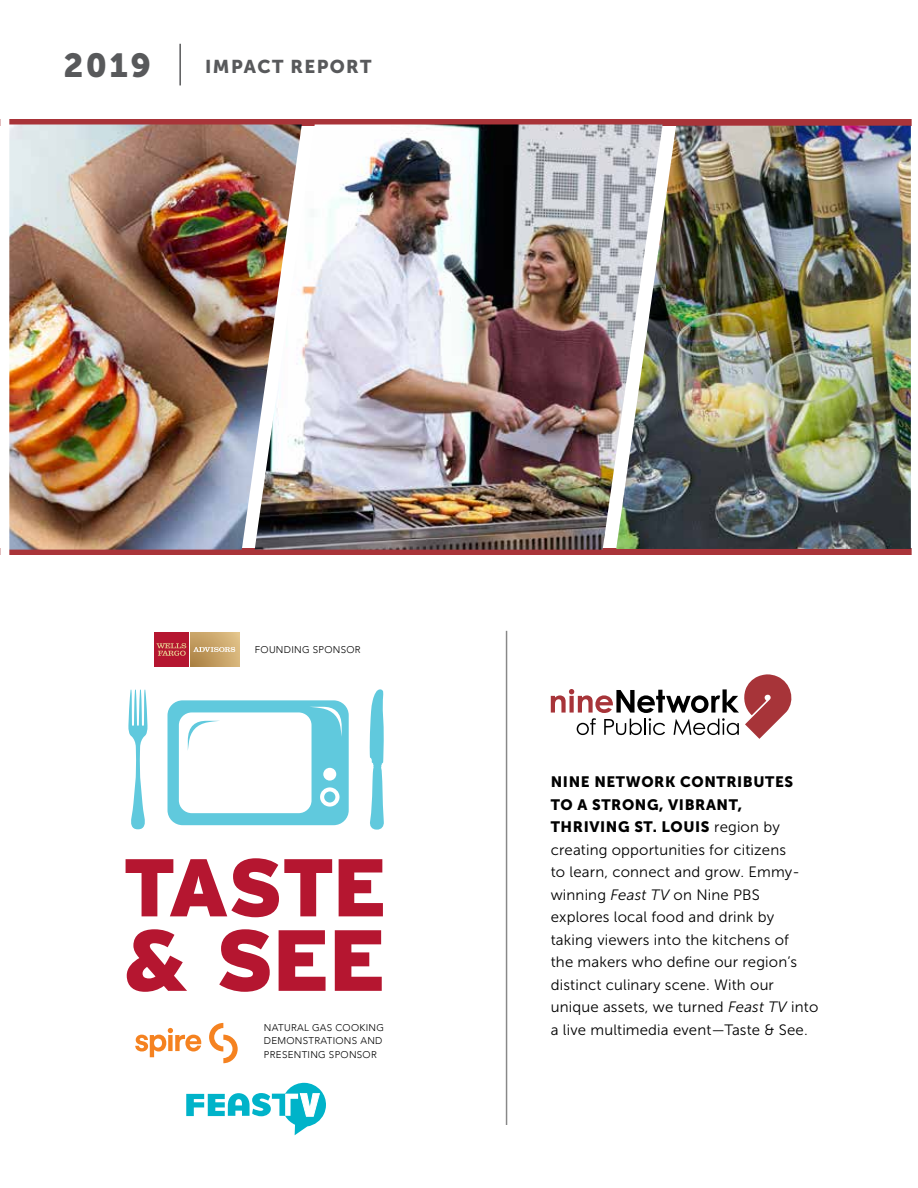
<style>
.page{position:relative;width:918px;height:1188px;background:#fff}
.page>*{position:absolute;margin:0;border:0;box-sizing:border-box;transform-origin:0 0}
.t1{font:33.15px "Museo Sans 900";color:#58595b}
.t2{font:18.45px "Museo Sans 900";letter-spacing:.075em;color:#58595b}
.t3{font:15px/22.5px "Museo Sans 300";letter-spacing:.01em;color:#000}
.t4{font:15px/22.5px "Museo Sans 900";letter-spacing:.04em;color:#000}
.t5{font:300 9.75px/13.5px "Avenir";letter-spacing:.03em;color:#000}
.s1{font-family:"Museo Sans 300"}
.s2{font-style:italic}
</style>
<div class="page">
<img style="left:0;top:43px;width:912px;height:1093px">
<svg style="left:186px;top:1083px;width:140px;height:52px"></svg>
<svg style="left:135px;top:1023px;width:103px;height:40px"></svg>
<svg style="left:190px;top:632px;width:49px;height:35px;background:#c8a368"></svg>
<svg style="left:193px;top:647px;width:42px;height:5px"></svg>
<div style="left:154px;top:632px;width:35px;height:35px;background:#b51630"></div>
<svg style="left:156px;top:643px;width:30px;height:13px"></svg>
<h1 class="t1" style="left:63px;top:47px;width:89px">2019</h1>
<p class="t2" style="left:205px;top:56px;width:168px">IMPACT REPORT</p>
<p class="t5" style="left:255px;top:643px;width:107px">FOUNDING SPONSOR</p>
<p class="t5" style="left:264px;top:1021px;width:122px">NATURAL GAS COOKING<br>DEMONSTRATIONS AND<br>PRESENTING SPONSOR</p>
<p class="t4" style="left:551px;top:771px;width:244px">NINE NETWORK CONTRIBUTES<br>TO A STRONG, VIBRANT,<br>THRIVING ST. LOUIS <span class="s1">region by</span></p>
<p class="t3" style="left:551px;top:839px;width:269px">creating opportunities for citizens<br>to learn, connect and grow. Emmy&shy;winning <span class="s2">Feast TV</span> on Nine PBS explores local food and drink by taking viewers into the kitchens of<br>the makers who define our region’s distinct culinary scene. With our unique assets, we turned <span class="s2">Feast TV</span> into a live multimedia event—Taste &amp; See.</p>
</div>
